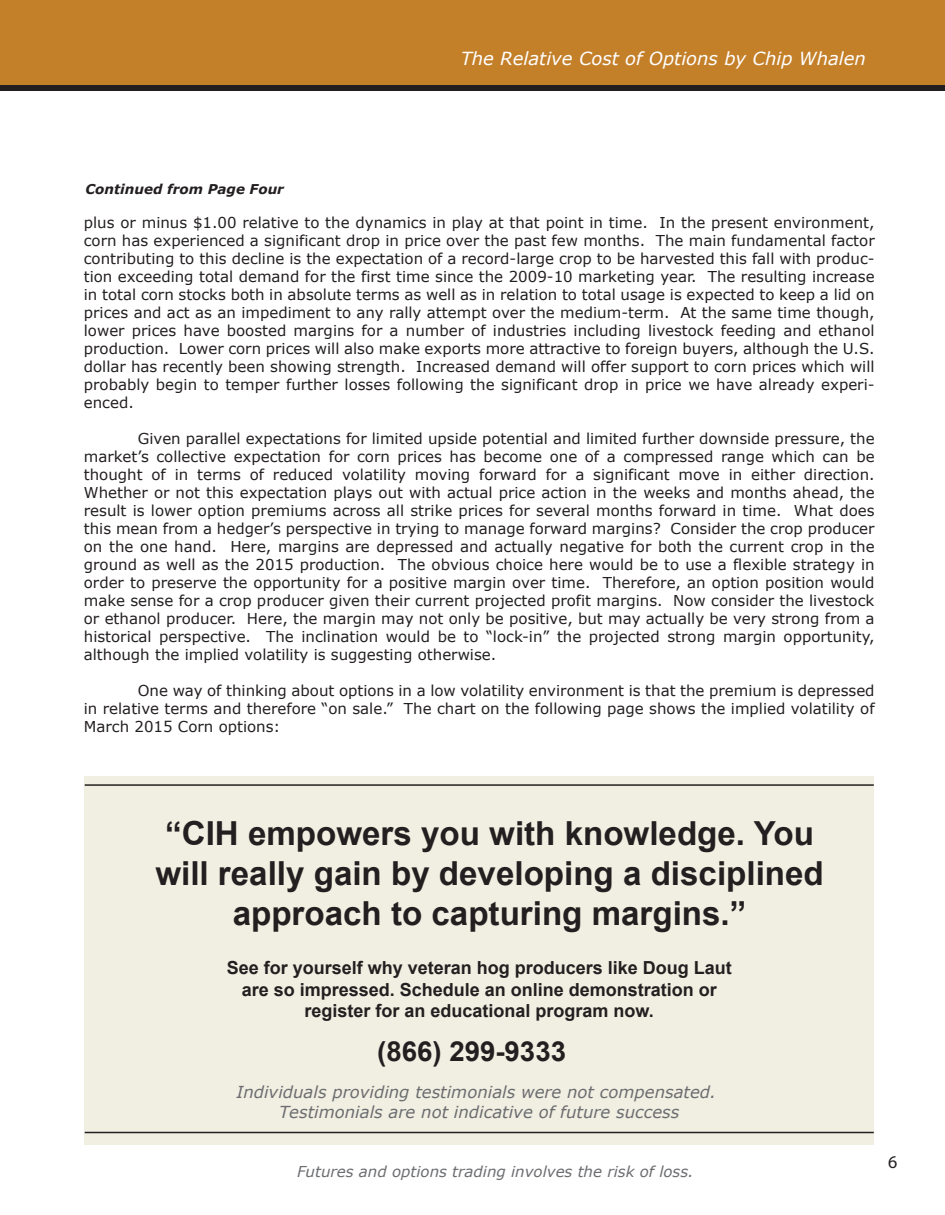
<style>
.page{position:relative;width:945px;height:1215px;background:#fff}
.page>*{position:absolute;margin:0;border:0;box-sizing:border-box;transform-origin:0 0}
.t1{font:700 33.15px/39.8px "Arial";color:#231f20;text-align:center}
.t2{font:700 27.6px "Arial";color:#231f20}
.t3{font:700 18px/21.6px "Arial";color:#231f20;text-align:center}
.t4{font:italic 18px "Verdana";color:#fff}
.t5{font:18px "Myriad Pro";color:#231f20}
.t6{font:italic 16.5px/19.8px "Verdana";color:#6c6d70;text-align:center}
.t7{font:15px/18px "Verdana";color:#231f20;text-align:justify}
.t8{font:italic 15px "Verdana";color:#6c6d70}
.t9{font:italic 700 13.5px "Verdana";color:#231f20}
</style>
<div class="page">
<div style="left:0;top:0;width:945px;height:86px;background:#c47f29"></div>
<div style="left:0;top:86px;width:945px;height:5px;background:#231f20"></div>
<div style="left:85px;top:776px;width:789px;height:368px;background:#f1efe2"></div>
<hr style="left:85px;top:784px;width:789px;height:2px;background:#231f20">
<hr style="left:85px;top:1132px;width:789px;height:1px;background:#231f20">
<p class="t4" style="left:461px;top:46px;width:407px">The Relative Cost of Options by Chip Whalen</p>
<p class="t9" style="left:86px;top:179px;width:200px">Continued from Page Four</p>
<p class="t7" style="left:84px;top:214px;width:792px">plus or minus $1.00 relative to the dynamics in play at that point in time. In the present environment, corn has experienced a significant drop in price over the past few months. The main fundamental factor contributing to this decline is the expectation of a record-large crop to be harvested this fall with produc&shy;tion exceeding total demand for the first time since the 2009-10 marketing year. The resulting increase in total corn stocks both in absolute terms as well as in relation to total usage is expected to keep a lid on prices and act as an impediment to any rally attempt over the medium-term. At the same time though, lower prices have boosted margins for a number of industries including livestock feeding and ethanol production. Lower corn prices will also make exports more attractive to foreign buyers, although the U.S. dollar has recently been showing strength. Increased demand will offer support to corn prices which will probably begin to temper further losses following the significant drop in price we have already experi&shy;enced.</p>
<p class="t7" style="left:84px;top:430px;width:792px;text-indent:54px">Given parallel expectations for limited upside potential and limited further downside pressure, the market’s collective expectation for corn prices has become one of a compressed range which can be thought of in terms of reduced volatility moving forward for a significant move in either direction.<br>Whether or not this expectation plays out with actual price action in the weeks and months ahead, the result is lower option premiums across all strike prices for several months forward in time. What does this mean from a hedger’s perspective in trying to manage forward margins? Consider the crop producer on the one hand. Here, margins are depressed and actually negative for both the current crop in the ground as well as the 2015 production. The obvious choice here would be to use a flexible strategy in order to preserve the opportunity for a positive margin over time. Therefore, an option position would make sense for a crop producer given their current projected profit margins. Now consider the livestock or ethanol producer. Here, the margin may not only be positive, but may actually be very strong from a historical perspective. The inclination would be to “lock-in” the projected strong margin opportunity, although the implied volatility is suggesting otherwise.</p>
<p class="t7" style="left:84px;top:682px;width:792px;text-indent:54px">One way of thinking about options in a low volatility environment is that the premium is depressed in relative terms and therefore “on sale.” The chart on the following page shows the implied volatility of March 2015 Corn options:</p>
<h1 class="t1" style="left:155px;top:815px;width:670px">“CIH empowers you with knowledge. You will really gain by developing a disciplined approach to capturing margins.”</h1>
<p class="t3" style="left:227px;top:958px;width:507px">See for yourself why veteran hog producers like Doug Laut are so impressed. Schedule an online demonstration or register for an educational program now.</p>
<h2 class="t2" style="left:377px;top:1033px;width:190px">(866) 299-9333</h2>
<p class="t6" style="left:236px;top:1082px;width:481px">Individuals providing testimonials were not compensated.<br>Testimonials are not indicative of future success</p>
<p class="t8" style="left:297px;top:1161px;width:398px">Futures and options trading involves the risk of loss.</p>
<p class="t5" style="left:888px;top:1151px;width:11px">6</p>
</div>
